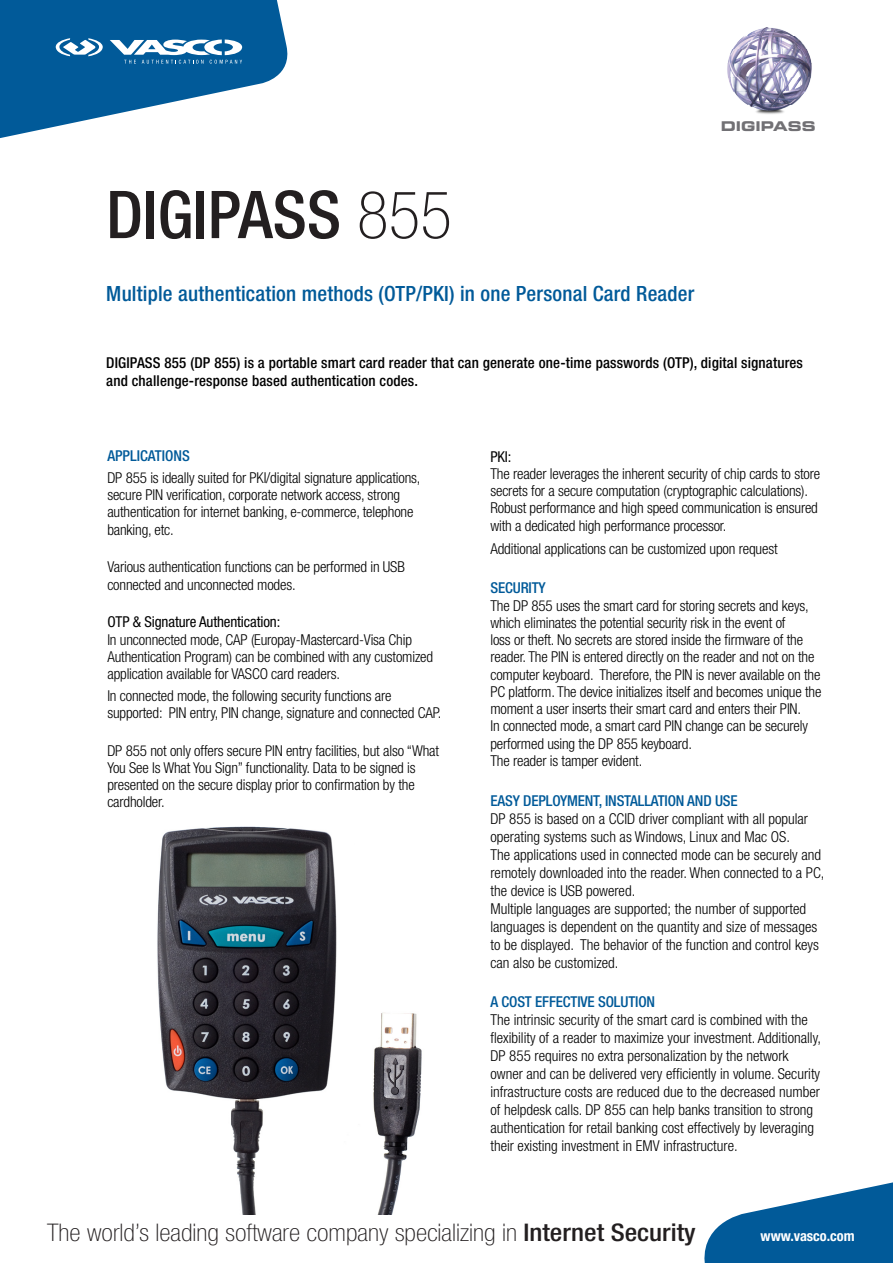
<style>
.page{position:relative;width:893px;height:1263px;background:#fff}
.page>*{position:absolute;margin:0;border:0;box-sizing:border-box;transform-origin:0 0}
.t1{font:500 condensed 66px "Helvetica Neue";color:#231f20}
.t2{font:100 condensed 24.3px "Helvetica Neue";color:#231f20;scale:1.11 1}
.t3{font:500 condensed 21px "Helvetica Neue";letter-spacing:.01em;color:#015a99}
.t4{font:300 condensed 15px/17.2px "Helvetica Neue";letter-spacing:-.01em;color:#000}
.t5{font:500 condensed 15px/18px "Helvetica Neue";letter-spacing:.01em;color:#000}
.t6{font:500 condensed 15px "Helvetica Neue";letter-spacing:-.01em;color:#015a99}
.t7{font:700 condensed 14.4px "Helvetica Neue";color:#fff}
.t8{font:13.5px "Eurostile Bold Extended Two";color:#717074}
.s1{font-weight:100}
.s2{font-weight:400}
.s3{font-weight:500}
</style>
<div class="page">
<svg style="left:704px;top:1182px;width:189px;height:81px"></svg>
<svg style="left:0;top:0;width:288px;height:138px"></svg>
<img style="left:727px;top:27px;width:85px;height:87px">
<img style="left:157px;top:826px;width:265px;height:388px">
<p class="t1" style="left:106px;top:175px;width:347px">DIGIPASS <span class="s1">855</span></p>
<p class="t3" style="left:106px;top:281px;width:590px">Multiple authentication methods (OTP/PKI) in one Personal Card Reader</p>
<p class="t8" style="left:721px;top:116px;width:96px">DIGIPASS</p>
<p class="t5" style="left:106px;top:353px;width:698px">DIGIPASS 855 (DP 855) is a portable smart card reader that can generate one-time passwords (OTP), digital signatures and challenge-response based authentication codes.</p>
<p class="t6" style="left:107px;top:447px;width:48px">Applicatio</p>
<p class="t6" style="left:173px;top:447px;width:17px">ns</p>
<p class="t4" style="left:107px;top:469px;width:315px">DP 855 is ideally suited for PKI/digital signature applications, secure PIN verification, corporate network access, strong authentication for internet banking, e-commerce, telephone banking, etc.</p>
<p class="t4" style="left:107px;top:558px;width:299px">Various authentication functions can be performed in USB connected and unconnected modes.</p>
<p class="t4" style="left:107px;top:613px;width:327px"><span class="s2">OTP &amp; Signature Authentication:<br></span>In unconnected mode, CAP (Europay-Mastercard-Visa Chip Authentication Program) can be combined with any customized application available for VASCO card readers.</p>
<p class="t4" style="left:107px;top:687px;width:336px">In connected mode, the following security functions are supported: PIN entry, PIN change, signature and connected CAP.</p>
<p class="t4" style="left:107px;top:742px;width:333px">DP 855 not only offers secure PIN entry facilities, but also “What You See Is What You Sign” functionality. Data to be signed is presented on the secure display prior to confirmation by the cardholder.</p>
<p class="t4" style="left:490px;top:447px;width:331px"><span class="s2">PKI:<br></span>The reader leverages the inherent security of chip cards to store secrets for a secure computation (cryptographic calculations).<br>Robust performance and high speed communication is ensured with a dedicated high performance processor.</p>
<p class="t4" style="left:490px;top:539px;width:289px">Additional applications can be customized upon request</p>
<p class="t6" style="left:490px;top:579px;width:57px">Security</p>
<p class="t4" style="left:490px;top:596px;width:333px">The DP 855 uses the smart card for storing secrets and keys, which eliminates the potential security risk in the event of<br>loss or theft. No secrets are stored inside the firmware of the reader. The PIN is entered directly on the reader and not on the computer keyboard. Therefore, the PIN is never available on the PC platform. The device initializes itself and becomes unique the moment a user inserts their smart card and enters their PIN.</p>
<p class="t4" style="left:490px;top:717px;width:319px">In connected mode, a smart card PIN change can be securely performed using the DP 855 keyboard.</p>
<p class="t4" style="left:490px;top:752px;width:153px">The reader is tamper evident.</p>
<p class="t6" style="left:490px;top:791px;width:168px">Easy deployment, installatio</p>
<p class="t6" style="left:676px;top:791px;width:63px">n and use</p>
<p class="t4" style="left:490px;top:809px;width:335px;line-height:18px">DP 855 is based on a CCID driver compliant with all popular operating systems such as Windows, Linux and Mac OS.<br>The applications used in connected mode can be securely and remotely downloaded into the reader. When connected to a PC, the device is USB powered.</p>
<p class="t4" style="left:490px;top:899px;width:330px;line-height:18px">Multiple languages are supported; the number of supported languages is dependent on the quantity and size of messages to be displayed. The behavior of the function and control keys can also be customized.</p>
<p class="t6" style="left:490px;top:993px;width:166px">A cost effective solutio n</p>
<p class="t4" style="left:490px;top:1011px;width:332px;line-height:18px">The intrinsic security of the smart card is combined with the flexibility of a reader to maximize your investment. Additionally, DP 855 requires no extra personalization by the network owner and can be delivered very efficiently in volume. Security infrastructure costs are reduced due to the decreased number of helpdesk calls. DP 855 can help banks transition to strong authentication for retail banking cost effectively by leveraging their existing investment in EMV infrastructure.</p>
<p class="t2" style="left:47px;top:1219px;width:586px">The world’s leading software company specializing in <span class="s3">Internet Security</span></p>
<p class="t7" style="left:761px;top:1227px;width:96px">www.vasco.com</p>
</div>
